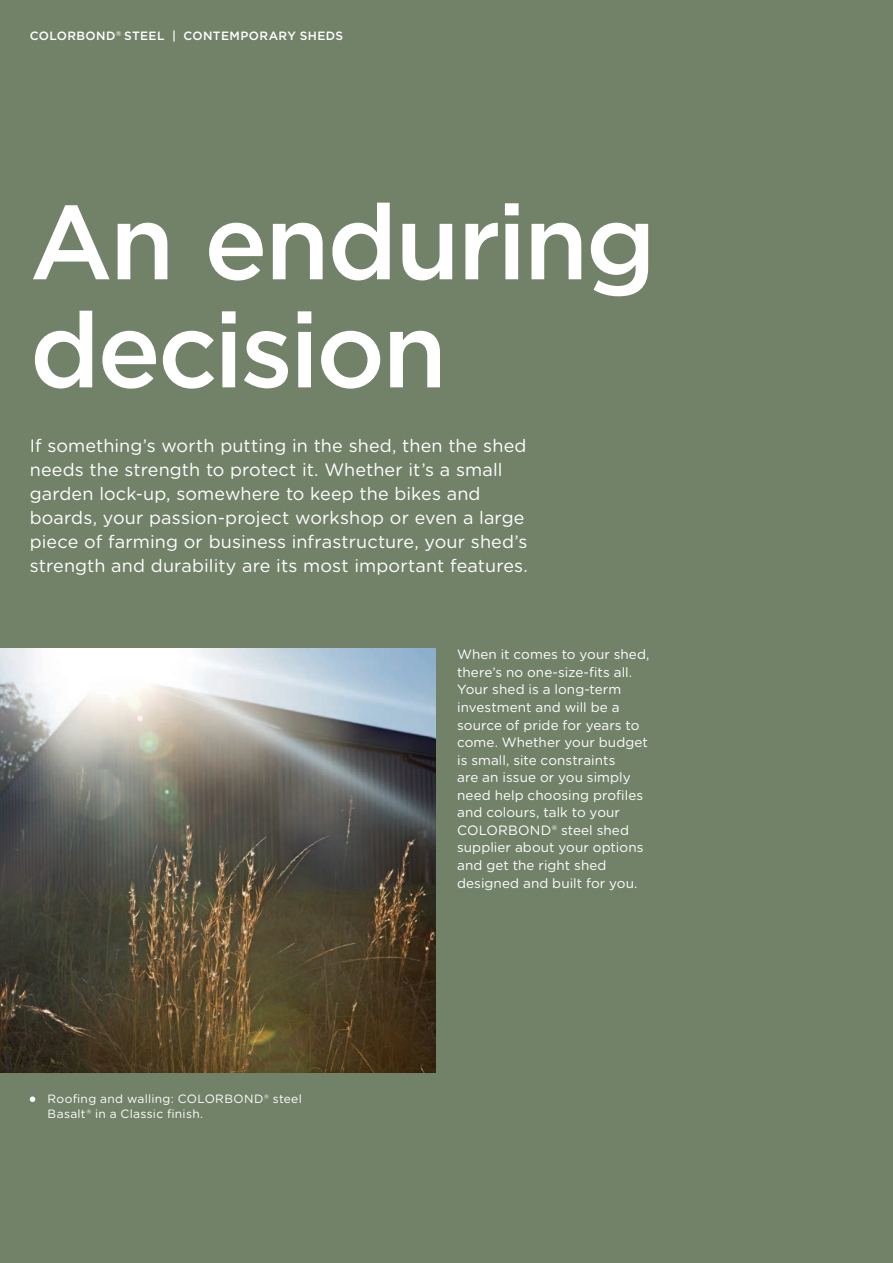
<style>
.page{position:relative;width:893px;height:1263px;background:#728269}
.page>*{position:absolute;margin:0;border:0;box-sizing:border-box;transform-origin:0 0}
.t1{font:500 105px/108px "Gotham HTF";letter-spacing:-.03em;color:#fff}
.t2{font:18px/24px "Gotham Rounded";letter-spacing:.01em;color:#fff}
.t3{font:13.5px/17.5px "Gotham Rounded";letter-spacing:.005em;color:#fff}
.t4{font:12px/15px "Gotham Rounded";letter-spacing:.025em;color:#fff}
.t5{font:500 12px "Gotham HTF";letter-spacing:.035em;color:#fff}
</style>
<div class="page">
<svg style="left:30px;top:1096px;width:5px;height:6px"></svg>
<img style="left:0;top:648px;width:436px;height:424px">
<p class="t5" style="left:30px;top:29px;width:315px">COLORBOND<sup>®</sup> STEEL | CONTEMPORARY SHEDS</p>
<h1 class="t1" style="left:30px;top:186px;width:628px">An enduring decision</h1>
<p class="t2" style="left:30px;top:433px;width:500px">If something’s worth putting in the shed, then the shed needs the strength to protect it. Whether it’s a small garden lock-up, somewhere to keep the bikes and boards, your passion-project workshop or even a large piece of farming or business infrastructure, your shed’s strength and durability are its most important features.</p>
<p class="t4" style="left:48px;top:1091px;width:256px">Roofing and walling: COLORBOND® steel<br>Basalt® in a Classic finish.</p>
<p class="t3" style="left:457px;top:645px;width:194px">When it comes to your shed, there’s no one-size-fits all.<br>Your shed is a long-term investment and will be a source of pride for years to come. Whether your budget is small, site constraints<br>are an issue or you simply need help choosing profiles and colours, talk to your<br>COLORBOND® steel shed supplier about your options and get the right shed designed and built for you.</p>
</div>
